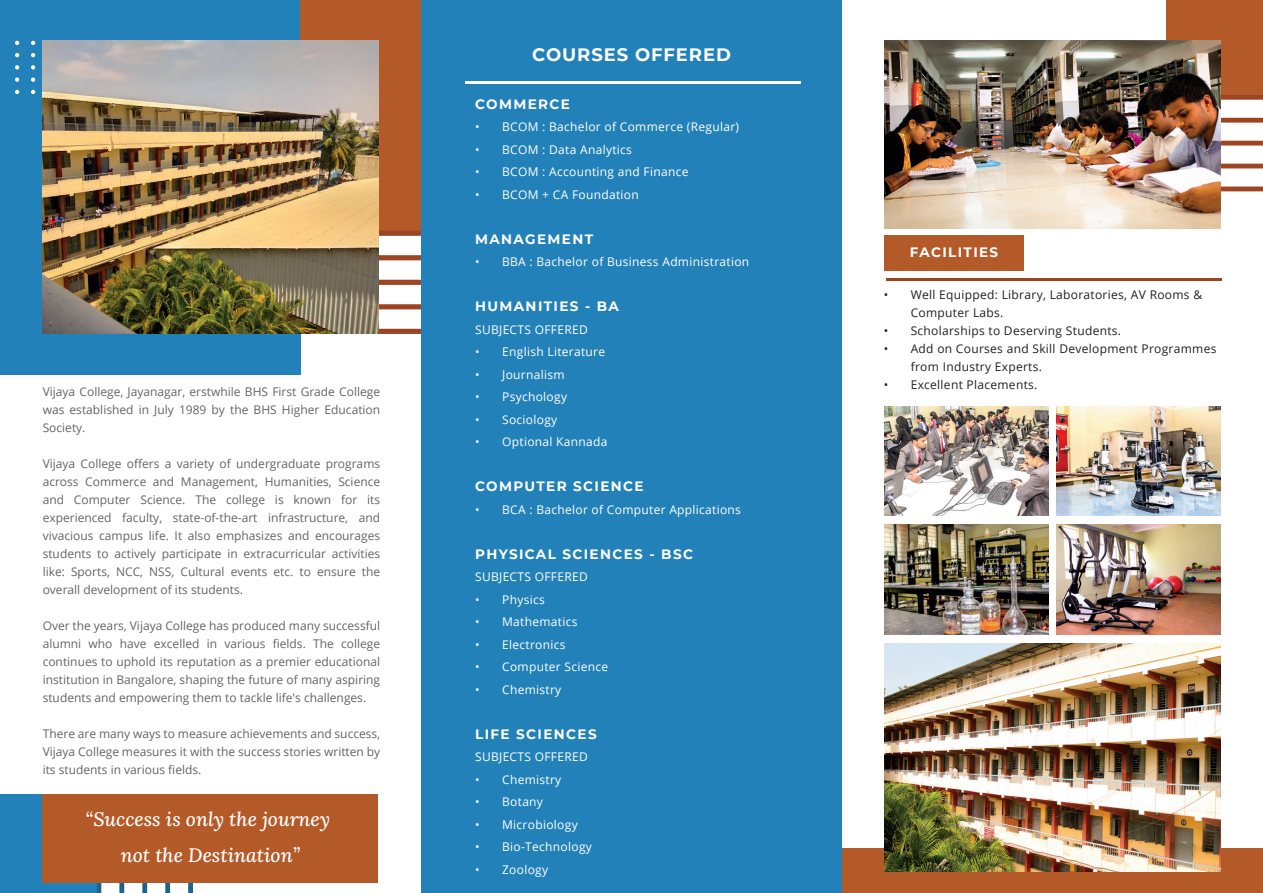
<style>
.page{position:relative;width:1263px;height:893px;background:#fff}
.page>*{position:absolute;margin:0;border:0;box-sizing:border-box;transform-origin:0 0}
.t1{font:italic 19.5px/36px "Lora";color:#fff;text-align:center}
.t2{font:700 18px "Montserrat";letter-spacing:.05em;color:#fff}
.t3{font:700 13.65px "Montserrat";letter-spacing:.1em;color:#fff}
.t4{font:12px/18px "Open Sans";color:#231f20;text-align:justify}
.t5{font:12px "Open Sans";letter-spacing:.025em;color:#fff}
.t6{font:12px/18px "Open Sans";letter-spacing:.025em;color:#231f20}
</style>
<div class="page">
<div style="left:842px;top:849px;width:421px;height:44px;background:#b45a29"></div>
<svg style="left:1220px;top:95px;width:43px;height:96px"></svg>
<div style="left:1166px;top:0;width:97px;height:95px;background:#b45a29"></div>
<div style="left:0;top:0;width:301px;height:375px;background:#2281b8"></div>
<div style="left:300px;top:0;width:121px;height:231px;background:#b45a29"></div>
<svg style="left:378px;top:231px;width:43px;height:103px"></svg>
<svg style="left:15px;top:41px;width:4px;height:4px"></svg>
<svg style="left:31px;top:41px;width:4px;height:4px"></svg>
<svg style="left:15px;top:53px;width:4px;height:4px"></svg>
<svg style="left:31px;top:53px;width:4px;height:4px"></svg>
<svg style="left:15px;top:65px;width:4px;height:5px"></svg>
<svg style="left:31px;top:65px;width:4px;height:5px"></svg>
<svg style="left:15px;top:77px;width:4px;height:5px"></svg>
<svg style="left:31px;top:77px;width:4px;height:5px"></svg>
<svg style="left:15px;top:90px;width:4px;height:4px"></svg>
<svg style="left:31px;top:90px;width:4px;height:4px"></svg>
<svg style="left:96px;top:883px;width:97px;height:10px"></svg>
<div style="left:0;top:795px;width:96px;height:98px;background:#2281b8"></div>
<div style="left:421px;top:0;width:421px;height:236px;background:#2281b8"></div>
<div style="left:421px;top:236px;width:421px;height:657px;background:#2281b8"></div>
<img style="left:884px;top:41px;width:336px;height:187px">
<img style="left:884px;top:406px;width:164px;height:110px">
<img style="left:884px;top:525px;width:164px;height:109px">
<hr style="left:886px;top:279px;width:335px;height:2px;background:#9d4422">
<div style="left:884px;top:236px;width:140px;height:35px;background:#b45a29"></div>
<hr style="left:465px;top:81px;width:335px;height:2px;background:#fff">
<div style="left:43px;top:794px;width:335px;height:89px;background:#b45a29"></div>
<img style="left:884px;top:643px;width:336px;height:228px">
<img style="left:42px;top:41px;width:336px;height:293px">
<img style="left:1056px;top:406px;width:164px;height:110px">
<img style="left:1056px;top:525px;width:164px;height:109px">
<p class="t4" style="left:43px;top:383px;width:339px">Vijaya College, Jayanagar, erstwhile BHS First Grade College was established in July 1989 by the BHS Higher Education Society.</p>
<p class="t4" style="left:43px;top:455px;width:339px">Vijaya College offers a variety of undergraduate programs across Commerce and Management, Humanities, Science and Computer Science. The college is known for its experienced faculty, state-of-the-art infrastructure, and vivacious campus life. It also emphasizes and encourages students to actively participate in extracurricular activities like: Sports, NCC, NSS, Cultural events etc. to ensure the overall development of its students.</p>
<p class="t4" style="left:43px;top:617px;width:339px">Over the years, Vijaya College has produced many successful alumni who have excelled in various fields. The college continues to uphold its reputation as a premier educational institution in Bangalore, shaping the future of many aspiring students and empowering them to tackle life's challenges.</p>
<p class="t4" style="left:43px;top:725px;width:339px">There are many ways to measure achievements and success, Vijaya College measures it with the success stories written by its students in various fields.</p>
<h1 class="t1" style="left:86px;top:801px;width:246px">“Success is only the journey not the Destination”</h1>
<h2 class="t2" style="left:532px;top:42px;width:200px">COURSES OFFERED</h2>
<p class="t3" style="left:475px;top:94px;width:96px">COMMERCE</p>
<p class="t5" style="left:475px;top:119px;width:265px">• BCOM : Bachelor of Commerce (Regular)</p>
<p class="t5" style="left:475px;top:141px;width:158px">• BCOM : Data Analytics</p>
<p class="t5" style="left:475px;top:164px;width:215px">• BCOM : Accounting and Finance</p>
<p class="t5" style="left:475px;top:186px;width:165px">• BCOM + CA Foundation</p>
<p class="t3" style="left:475px;top:229px;width:119px">MANAGEMENT</p>
<p class="t5" style="left:475px;top:254px;width:276px">• BBA : Bachelor of Business Administration</p>
<p class="t3" style="left:475px;top:297px;width:145px">HUMANITIES - BA</p>
<p class="t5" style="left:475px;top:321px;width:114px">SUBJECTS OFFERED</p>
<p class="t5" style="left:475px;top:344px;width:132px">• English Literature</p>
<p class="t5" style="left:475px;top:366px;width:91px">• Journalism</p>
<p class="t5" style="left:475px;top:389px;width:93px">• Psychology</p>
<p class="t5" style="left:475px;top:411px;width:84px">• Sociology</p>
<p class="t5" style="left:475px;top:434px;width:134px">• Optional Kannada</p>
<p class="t3" style="left:475px;top:477px;width:170px">COMPUTER SCIENCE</p>
<p class="t5" style="left:475px;top:501px;width:267px">• BCA : Bachelor of Computer Applications</p>
<p class="t3" style="left:475px;top:544px;width:219px">PHYSICAL SCIENCES - BSC</p>
<p class="t5" style="left:475px;top:569px;width:114px">SUBJECTS OFFERED</p>
<p class="t5" style="left:475px;top:591px;width:71px">• Physics</p>
<p class="t5" style="left:475px;top:614px;width:104px">• Mathematics</p>
<p class="t5" style="left:475px;top:636px;width:92px">• Electronics</p>
<p class="t5" style="left:475px;top:659px;width:135px">• Computer Science</p>
<p class="t5" style="left:475px;top:681px;width:88px">• Chemistry</p>
<p class="t3" style="left:475px;top:724px;width:123px">LIFE SCIENCES</p>
<p class="t5" style="left:475px;top:749px;width:114px">SUBJECTS OFFERED</p>
<p class="t5" style="left:475px;top:771px;width:88px">• Chemistry</p>
<p class="t5" style="left:475px;top:794px;width:69px">• Botany</p>
<p class="t5" style="left:475px;top:816px;width:104px">• Microbiology</p>
<p class="t5" style="left:475px;top:839px;width:118px">• Bio-Technology</p>
<p class="t5" style="left:475px;top:861px;width:75px">• Zoology</p>
<p class="t3" style="left:910px;top:243px;width:90px">FACILITIES</p>
<p class="t6" style="left:911px;top:285px;width:293px;text-indent:-27px">• Well Equipped: Library, Laboratories, AV Rooms &amp;<br>Computer Labs.</p>
<p class="t6" style="left:884px;top:321px;width:239px">• Scholarships to Deserving Students.</p>
<p class="t6" style="left:911px;top:339px;width:307px;text-indent:-27px">• Add on Courses and Skill Development Programmes from Industry Experts.</p>
<p class="t6" style="left:884px;top:375px;width:155px">• Excellent Placements.</p>
</div>
